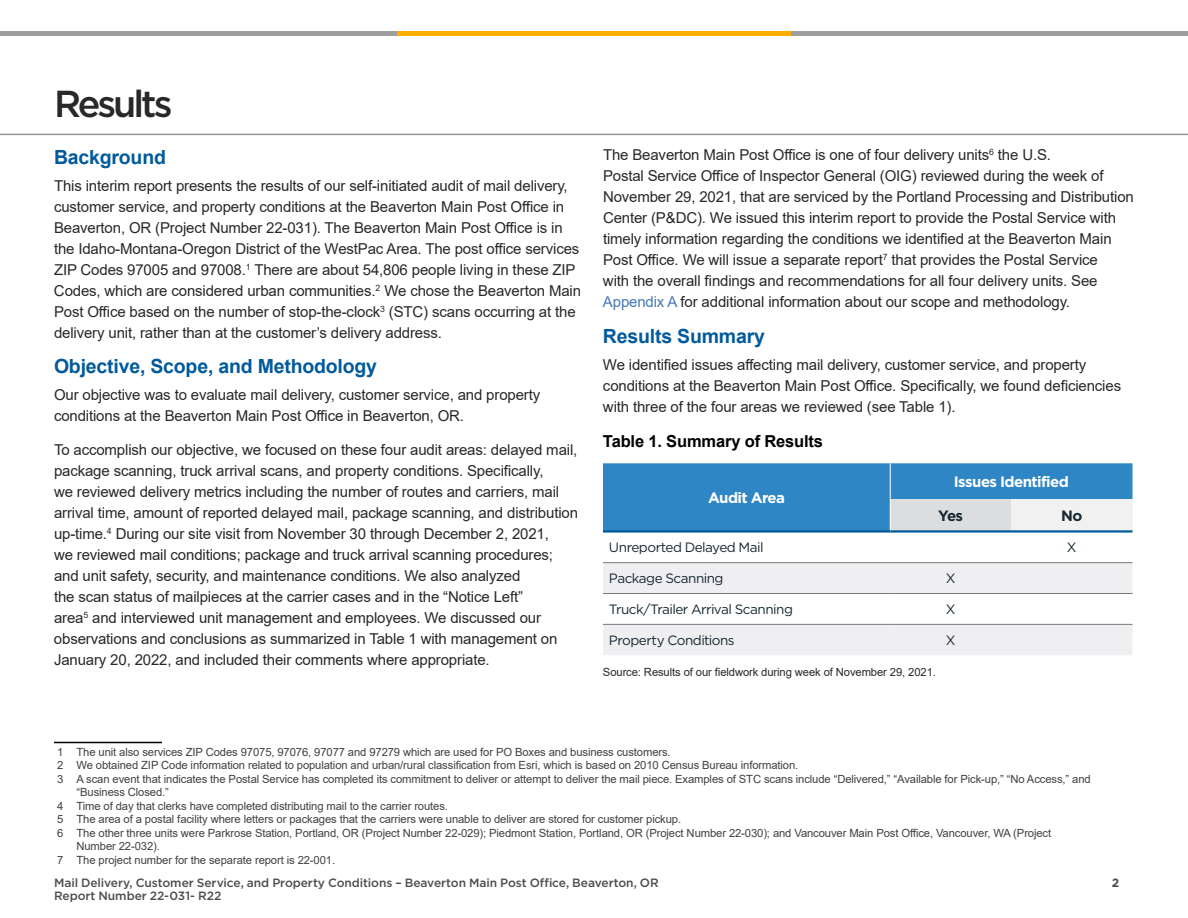
<style>
.page{position:relative;width:1188px;height:918px;background:#fff}
.page>*{position:absolute;margin:0;border:0;box-sizing:border-box;transform-origin:0 0}
.t1{font:500 37.5px "Gotham";letter-spacing:-.08em;color:#292829}
.t2{font:700 19.5px "Arial";letter-spacing:-.01em;color:#005a9c}
.t3{font:700 16.5px "Arial";letter-spacing:-.01em;color:#000}
.t4{font:15px/21px "Arial";letter-spacing:-.01em;color:#292829}
.t5{font:700 15px "Gotham";letter-spacing:-.04em;color:#fff}
.t6{font:700 15px "Gotham";color:#172832}
.t7{font:13.5px "Gotham";letter-spacing:-.04em;color:#172832}
.t8{font:500 12px/13.5px "Gotham";letter-spacing:-.005em;color:#4d4d4f}
.t9{font:700 12px "Gotham";color:#4d4d4f}
.t10{font:11.25px "Arial";letter-spacing:-.01em;color:#414042}
.t11{font:11.25px "Arial";letter-spacing:-.01em;color:#292829}
.s1{color:#477ab2}
</style>
<div class="page">
<hr style="left:0;top:134px;width:1188px;height:1px;background:#939598">
<hr style="left:54px;top:742px;width:108px;height:1px;background:#000">
<div style="left:603px;top:463px;width:529px;height:67px;background:#2e86c5"></div>
<div style="left:890px;top:500px;width:121px;height:31px;background:#dcddde"></div>
<div style="left:1011px;top:500px;width:121px;height:31px;background:#f1f1f2"></div>
<svg style="left:603px;top:563px;width:529px;height:92px;fill:#efeff1"></svg>
<hr style="left:603px;top:530px;width:287px;height:3px;background:#005a9b">
<hr style="left:890px;top:530px;width:121px;height:3px;background:#005a9b">
<hr style="left:1011px;top:530px;width:121px;height:3px;background:#005a9b">
<hr style="left:603px;top:562px;width:287px;height:1px;background:#77787b">
<hr style="left:890px;top:562px;width:121px;height:1px;background:#77787b">
<hr style="left:1011px;top:562px;width:121px;height:1px;background:#77787b">
<hr style="left:603px;top:593px;width:287px;height:1px;background:#77787b">
<hr style="left:890px;top:593px;width:121px;height:1px;background:#77787b">
<hr style="left:1011px;top:593px;width:121px;height:1px;background:#77787b">
<hr style="left:603px;top:624px;width:287px;height:1px;background:#77787b">
<hr style="left:890px;top:624px;width:121px;height:1px;background:#77787b">
<hr style="left:1011px;top:624px;width:121px;height:1px;background:#77787b">
<hr style="left:890px;top:463px;width:1px;height:37px;background:#fff">
<hr style="left:890px;top:499px;width:1px;height:31px;background:#fff">
<hr style="left:0;top:32px;width:1188px;height:4px;background:#9e9e9e">
<div style="left:397px;top:31px;width:394px;height:5px;background:#ffaf00"></div>
<h1 class="t1" style="left:54px;top:83px;width:120px">Results</h1>
<h2 class="t2" style="left:54px;top:143px;width:114px">Background</h2>
<p class="t4" style="left:54px;top:175px;width:529px">This interim report presents the results of our self-initiated audit of mail delivery, customer service, and property conditions at the Beaverton Main Post Office in Beaverton, OR (Project Number 22-031). The Beaverton Main Post Office is in the Idaho-Montana-Oregon District of the WestPac Area. The post office services ZIP Codes 97005 and 97008.<sup>1</sup> There are about 54,806 people living in these ZIP Codes, which are considered urban communities.<sup>2</sup> We chose the Beaverton Main Post Office based on the number of stop-the-clock<sup>3</sup> (STC) scans occurring at the delivery unit, rather than at the customer’s delivery address.</p>
<h2 class="t2" style="left:54px;top:352px;width:325px">Objective, Scope, and Methodology</h2>
<p class="t4" style="left:54px;top:384px;width:488px">Our objective was to evaluate mail delivery, customer service, and property conditions at the Beaverton Main Post Office in Beaverton, OR.</p>
<p class="t4" style="left:54px;top:439px;width:526px">To accomplish our objective, we focused on these four audit areas: delayed mail, package scanning, truck arrival scans, and property conditions. Specifically,<br>we reviewed delivery metrics including the number of routes and carriers, mail arrival time, amount of reported delayed mail, package scanning, and distribution up-time.<sup>4</sup> During our site visit from November 30 through December 2, 2021,<br>we reviewed mail conditions; package and truck arrival scanning procedures; and unit safety, security, and maintenance conditions. We also analyzed<br>the scan status of mailpieces at the carrier cases and in the “Notice Left”<br>area<sup>5</sup> and interviewed unit management and employees. We discussed our observations and conclusions as summarized in Table 1 with management on January 20, 2022, and included their comments where appropriate.</p>
<p class="t4" style="left:603px;top:144px;width:532px">The Beaverton Main Post Office is one of four delivery units<sup>6</sup> the U.S.<br>Postal Service Office of Inspector General (OIG) reviewed during the week of November 29, 2021, that are serviced by the Portland Processing and Distribution Center (P&amp;DC). We issued this interim report to provide the Postal Service with timely information regarding the conditions we identified at the Beaverton Main Post Office. We will issue a separate report<sup>7</sup> that provides the Postal Service<br>with the overall findings and recommendations for all four delivery units. See <span class="s1">Appendix A</span> for additional information about our scope and methodology.</p>
<h2 class="t2" style="left:603px;top:322px;width:163px">Results Summary</h2>
<p class="t4" style="left:603px;top:354px;width:520px">We identified issues affecting mail delivery, customer service, and property conditions at the Beaverton Main Post Office. Specifically, we found deficiencies with three of the four areas we reviewed (see Table 1).</p>
<p class="t3" style="left:603px;top:429px;width:222px">Table 1. Summary of Results</p>
<p class="t5" style="left:708px;top:489px;width:78px">Audit Area</p>
<p class="t5" style="left:954px;top:473px;width:117px">Issues Identified</p>
<p class="t6" style="left:938px;top:507px;width:27px">Yes</p>
<p class="t6" style="left:1061px;top:507px;width:23px">No</p>
<p class="t7" style="left:609px;top:540px;width:156px">Unreported Delayed Mail</p>
<p class="t7" style="left:1067px;top:540px;width:11px">X</p>
<p class="t7" style="left:609px;top:571px;width:116px">Package Scanning</p>
<p class="t7" style="left:946px;top:571px;width:11px">X</p>
<p class="t7" style="left:609px;top:602px;width:185px">Truck/Trailer Arrival Scanning</p>
<p class="t7" style="left:946px;top:602px;width:11px">X</p>
<p class="t7" style="left:609px;top:632px;width:127px">Property Conditions</p>
<p class="t7" style="left:946px;top:632px;width:11px">X</p>
<p class="t11" style="left:603px;top:665px;width:334px">Source: Results of our fieldwork during week of November 29, 2021.</p>
<p class="t10" style="left:57px;top:744px;width:615px">1 The unit also services ZIP Codes 97075, 97076, 97077 and 97279 which are used for PO Boxes and business customers.</p>
<p class="t10" style="left:57px;top:758px;width:743px">2 We obtained ZIP Code information related to population and urban/rural classification from Esri, which is based on 2010 Census Bureau information.</p>
<p class="t10" style="left:57px;top:771px;width:1035px">3 A scan event that indicates the Postal Service has completed its commitment to deliver or attempt to deliver the mail piece. Examples of STC scans include “Delivered,” “Available for Pick-up,” “No Access,” and</p>
<p class="t10" style="left:76px;top:785px;width:94px">“Business Closed.”</p>
<p class="t10" style="left:57px;top:798px;width:393px">4 Time of day that clerks have completed distributing mail to the carrier routes.</p>
<p class="t10" style="left:57px;top:812px;width:626px">5 The area of a postal facility where letters or packages that the carriers were unable to deliver are stored for customer pickup.</p>
<p class="t10" style="left:57px;top:825px;width:996px">6 The other three units were Parkrose Station, Portland, OR (Project Number 22-029); Piedmont Station, Portland, OR (Project Number 22-030); and Vancouver Main Post Office, Vancouver, WA (Project</p>
<p class="t10" style="left:76px;top:839px;width:85px">Number 22‑032).</p>
<p class="t10" style="left:57px;top:852px;width:280px">7 The project number for the separate report is 22-001.</p>
<p class="t8" style="left:54px;top:875px;width:606px">Mail Delivery, Customer Service, and Property Conditions – Beaverton Main Post Office, Beaverton, OR<br>Report Number 22-031- R22</p>
<p class="t9" style="left:1112px;top:875px;width:9px">2</p>
</div>
